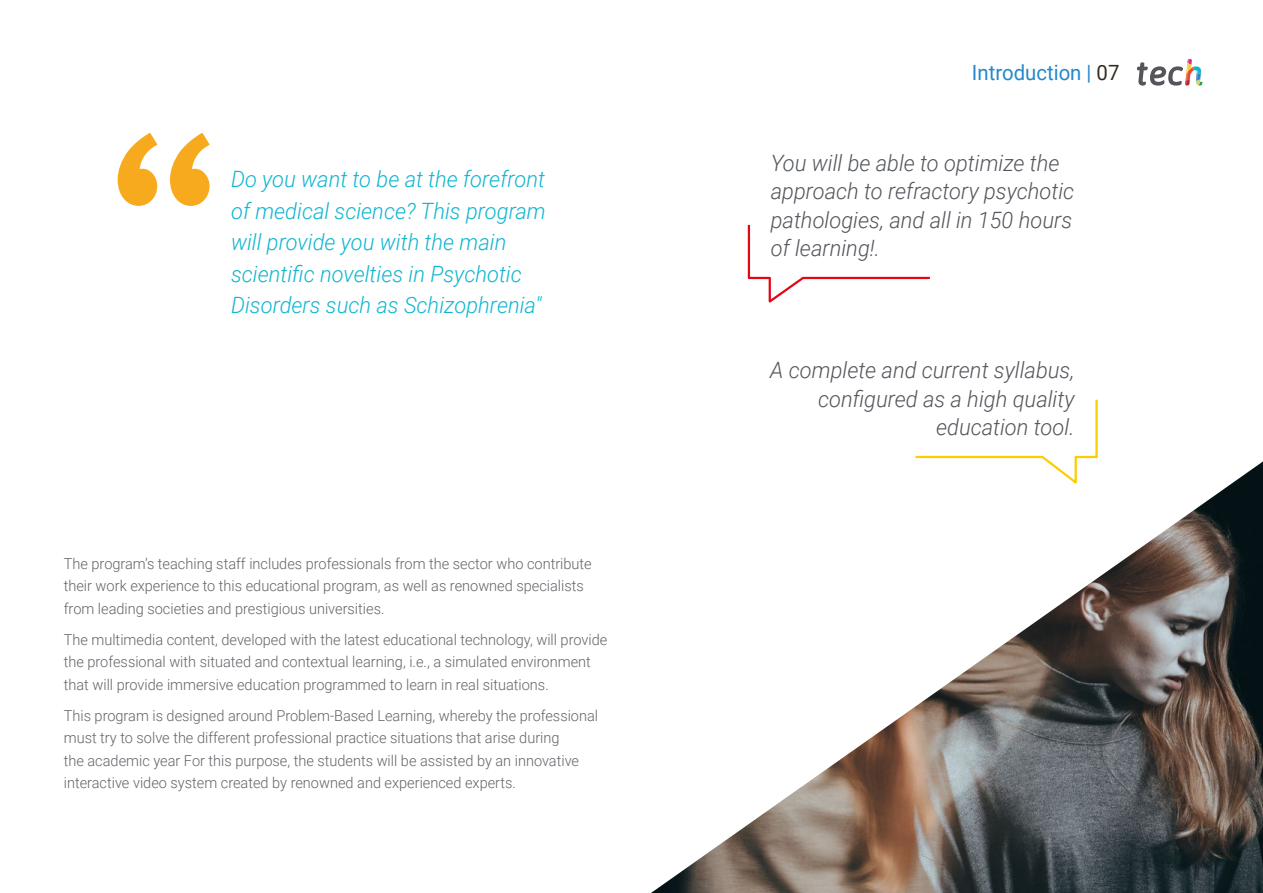
<style>
.page{position:relative;width:1263px;height:893px;background:#fff}
.page>*{position:absolute;margin:0;border:0;box-sizing:border-box;transform-origin:0 0}
.t1{font:italic 300 22.5px/28.5px "Roboto";color:#52555b;text-align:right}
.t2{font:italic 300 22.5px/31.5px "Roboto";color:#0fb6cf}
.t3{font:21px "Roboto";color:#2488c9}
.t4{font:300 15px/22.5px "Roboto";color:#61646a}
.s1{color:#312e20}
</style>
<div class="page">
<img style="left:651px;top:461px;width:612px;height:432px">
<svg style="left:913px;top:399px;width:186px;height:88px"></svg>
<svg style="left:747px;top:224px;width:183px;height:79px"></svg>
<svg style="left:118px;top:133px;width:92px;height:73px"></svg>
<svg style="left:1137px;top:59px;width:65px;height:27px"></svg>
<h1 class="t2" style="left:231px;top:163px;width:316px">Do you want to be at the forefront of medical science? This program will provide you with the main scientific novelties in Psychotic<br>Disorders such as Schizophrenia"</h1>
<p class="t4" style="left:64px;top:552px;width:529px">The program’s teaching staff includes professionals from the sector who contribute their work experience to this educational program, as well as renowned specialists from leading societies and prestigious universities.</p>
<p class="t4" style="left:64px;top:628px;width:545px">The multimedia content, developed with the latest educational technology, will provide the professional with situated and contextual learning, i.e., a simulated environment that will provide immersive education programmed to learn in real situations.</p>
<p class="t4" style="left:64px;top:704px;width:536px">This program is designed around Problem-Based Learning, whereby the professional must try to solve the different professional practice situations that arise during<br>the academic year For this purpose, the students will be assisted by an innovative interactive video system created by renowned and experienced experts.</p>
<h2 class="t3" style="left:972px;top:57px;width:149px">Introduction | <span class="s1">07</span></h2>
<h1 class="t1" style="left:771px;top:148px;width:305px;text-align:left">You will be able to optimize the approach to refractory psychotic pathologies, and all in 150 hours of learning!.</h1>
<h1 class="t1" style="left:770px;top:355px;width:306px">A complete and current syllabus, configured as a high quality education tool.</h1>
</div>
